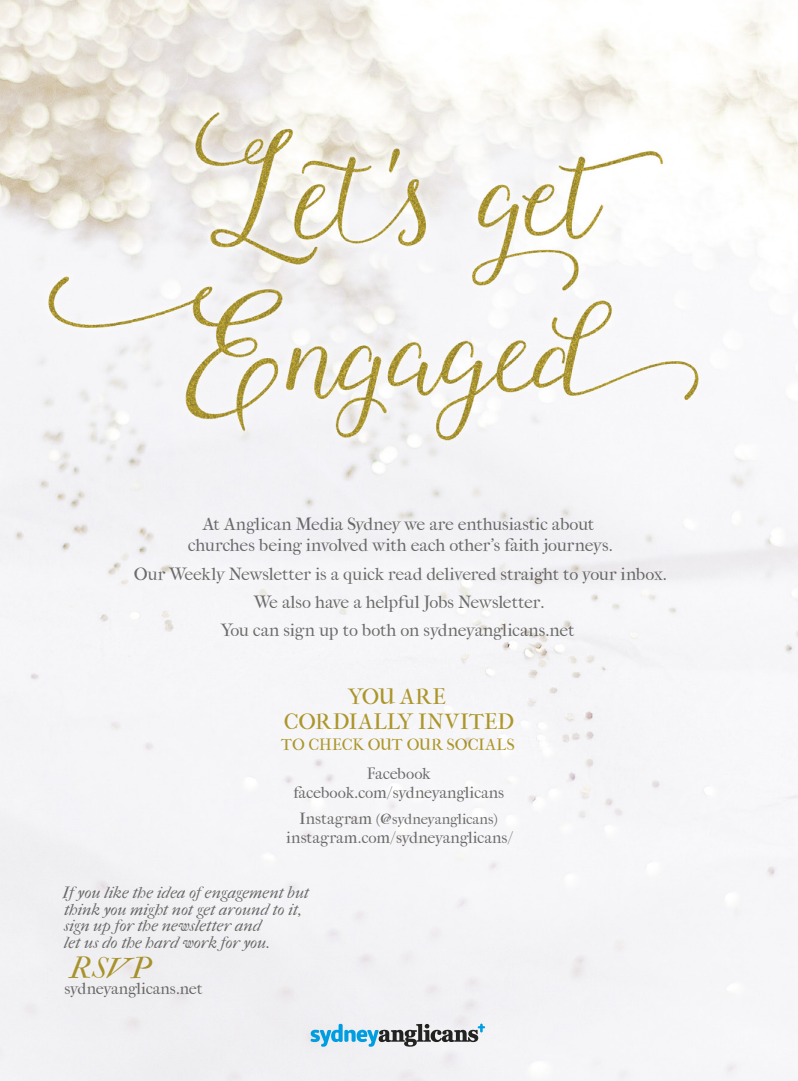
<style>
.page{position:relative;width:798px;height:1081px;background:#fff}
.page>*{position:absolute;margin:0;border:0;box-sizing:border-box;transform-origin:0 0}
.t1{font:25px "IM FELL French Canon Italic";color:#b39c2d}
.t2{font:18.75px/25px "IM FELL French Canon Roman";letter-spacing:.005em;color:#b39c2d;text-align:center}
.t3{font:15px/28.4px "IM FELL French Canon Roman";letter-spacing:-.01em;color:#6f6f6e;text-align:center}
.t4{font:13.75px/16.5px "IM FELL French Canon Italic";letter-spacing:.01em;color:#6f6f6e}
.t5{font:13.75px/18.8px "IM FELL French Canon Roman";color:#6f6f6e;text-align:center}
.t6{font:13.75px "IM FELL French Canon Roman";letter-spacing:-.005em;color:#b39c2d}
.t7{font:12.5px "IM FELL French Canon Roman";letter-spacing:.005em;color:#6f6f6e}
.s1{font-size:13.75px}
</style>
<div class="page">
<img style="left:0;top:0;width:797px;height:1081px">
<svg style="left:310px;top:1023px;width:175px;height:23px"></svg>
<p class="t3" style="left:188px;top:514px;width:426px;line-height:21.2px">At Anglican Media Sydney we are enthusiastic about churches being involved with each other's faith journeys.</p>
<p class="t3" style="left:134px;top:560px;width:534px">Our Weekly Newsletter is a quick read delivered straight to your inbox.<br>We also have a helpful Jobs Newsletter.<br>You can sign up to both on sydneyanglicans.net</p>
<p class="t2" style="left:284px;top:684px;width:232px">YOU ARE<br>CORDIALLY INVITED</p>
<p class="t6" style="left:281px;top:735px;width:235px">TO CHECK OUT OUR SOCIALS</p>
<p class="t5" style="left:293px;top:765px;width:212px">Facebook facebook.com/sydneyanglicans</p>
<p class="t7" style="left:299px;top:811px;width:200px"><span class="s1">Instagram</span> (@sydneyanglicans)</p>
<p class="t5" style="left:286px;top:828px;width:228px">instagram.com/sydneyanglicans/</p>
<p class="t4" style="left:62px;top:884px;width:247px">If you like the idea of engagement but think you might not get around to it, sign up for the newsletter and<br>let us do the hard work for you.</p>
<h1 class="t1" style="left:68px;top:951px;width:82px">RSVP</h1>
<p class="t5" style="left:64px;top:979px;width:140px">sydneyanglicans.net</p>
</div>
